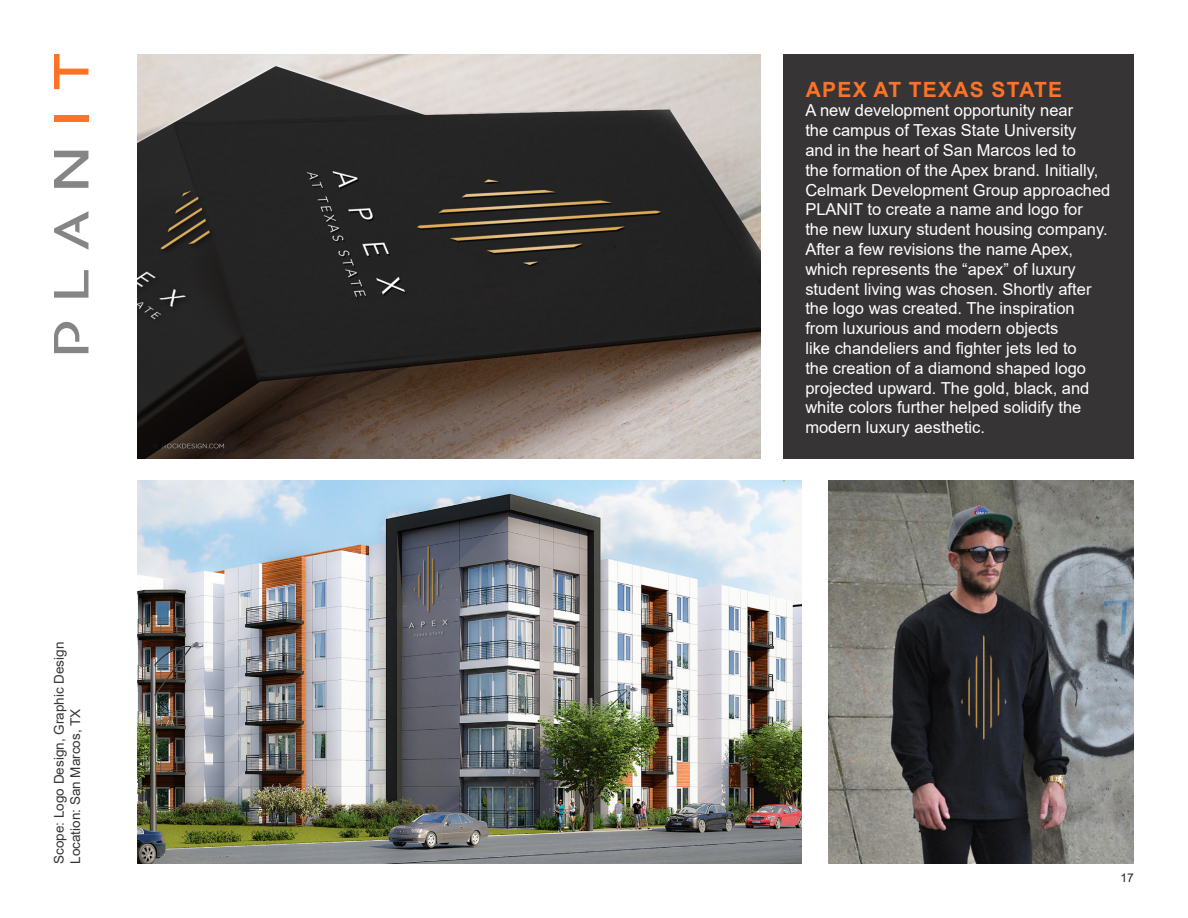
<style>
.page{position:relative;width:1188px;height:918px;background:#fff}
.page>*{position:absolute;margin:0;border:0;box-sizing:border-box;transform-origin:0 0}
.t1{font:700 21px "Arial";letter-spacing:.06em;color:#fd7326}
.t2{font:16.5px/19.8px "Arial";color:#fff}
.t3{font:13.5px "Arial";color:#363434}
.t4{font:12px "Arial";color:#231f20}
</style>
<div class="page">
<svg style="left:54px;top:322px;width:34px;height:31px"></svg>
<svg style="left:54px;top:211px;width:34px;height:39px"></svg>
<svg style="left:54px;top:270px;width:34px;height:28px"></svg>
<svg style="left:54px;top:151px;width:34px;height:37px"></svg>
<div style="left:54px;top:115px;width:34px;height:6px;background:#fd7326"></div>
<svg style="left:54px;top:54px;width:34px;height:35px"></svg>
<img style="left:829px;top:481px;width:305px;height:383px">
<img style="left:138px;top:54px;width:622px;height:405px">
<img style="left:138px;top:481px;width:664px;height:383px">
<div style="left:783px;top:54px;width:351px;height:405px;background:#363434"></div>
<p class="t3" style="left:50px;top:864px;width:224px;rotate:-90deg">Scope: Logo Design, Graphic Design</p>
<p class="t3" style="left:66px;top:864px;width:157px;rotate:-90deg">Location: San Marcos, TX</p>
<p class="t1" style="left:806px;top:75px;width:258px">APEX AT TEXAS STATE</p>
<p class="t2" style="left:805px;top:101px;width:307px">A new development opportunity near<br>the campus of Texas State University<br>and in the heart of San Marcos led to<br>the formation of the Apex brand. Initially, Celmark Development Group approached PLANIT to create a name and logo for<br>the new luxury student housing company.<br>After a few revisions the name Apex, which represents the “apex” of luxury student living was chosen. Shortly after the logo was created. The inspiration from luxurious and modern objects<br>like chandeliers and fighter jets led to<br>the creation of a diamond shaped logo projected upward. The gold, black, and white colors further helped solidify the modern luxury aesthetic.</p>
<p class="t4" style="left:1121px;top:870px;width:15px">17</p>
</div>
